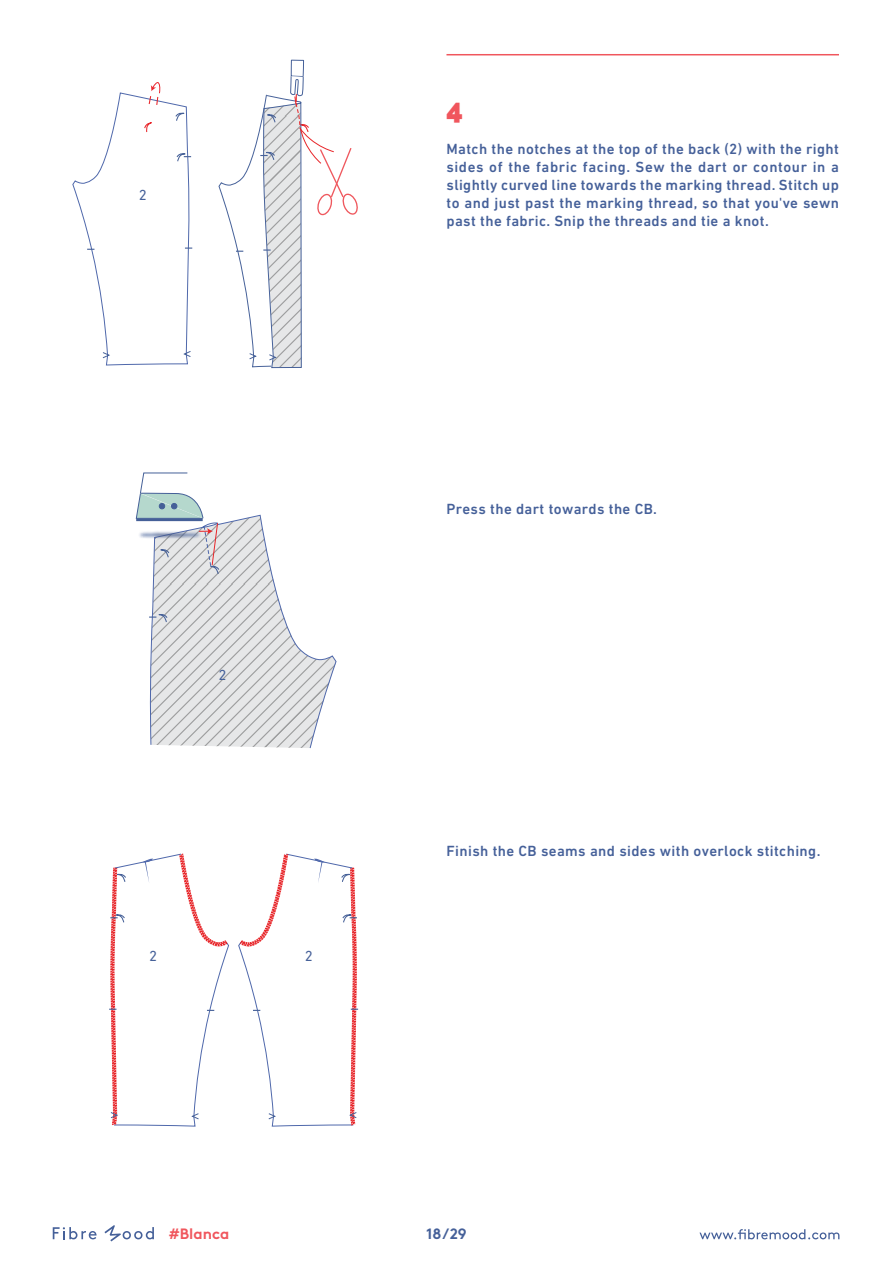
<style>
.page{position:relative;width:893px;height:1263px;background:#fff}
.page>*{position:absolute;margin:0;border:0;box-sizing:border-box;transform-origin:0 0}
.t1{font:900 28.5px "Raleway";color:#f0565d}
.t2{font:500 15px/18px "DIN Next LT Pro";letter-spacing:.025em;color:#456099;text-align:justify}
.t3{font:700 15px "Brown";color:#f0565d}
.t4{font:700 15px "Brown";color:#456099}
.t5{font:14.85px "DIN Next LT Pro";color:#466199}
</style>
<div class="page">
<svg style="left:699px;top:1229px;width:140px;height:10px"></svg>
<svg style="left:53px;top:1227px;width:44px;height:12px"></svg>
<svg style="left:104px;top:1225px;width:50px;height:16px"></svg>
<hr style="left:446px;top:54px;width:393px;height:1px;background:#f0565d">
<svg style="left:218px;top:59px;width:140px;height:310px"></svg>
<svg style="left:72px;top:82px;width:120px;height:284px"></svg>
<svg style="left:136px;top:472px;width:201px;height:277px"></svg>
<svg style="left:238px;top:853px;width:120px;height:274px"></svg>
<svg style="left:109px;top:853px;width:120px;height:274px"></svg>
<p class="t5" style="left:139px;top:186px;width:10px">2</p>
<p class="t5" style="left:218px;top:666px;width:10px">2</p>
<p class="t5" style="left:149px;top:947px;width:10px">2</p>
<p class="t5" style="left:305px;top:947px;width:10px">2</p>
<h1 class="t1" style="left:446px;top:93px;width:18px">4</h1>
<p class="t2" style="left:446px;top:140px;width:394px">Match the notches at the top of the back (2) with the right sides of the fabric facing. Sew the dart or contour in a slightly curved line towards the marking thread. Stitch up to and just past the marking thread, so that you've sewn past the fabric. Snip the threads and tie a knot.</p>
<p class="t2" style="left:446px;top:500px;width:212px">Press the dart towards the CB.</p>
<p class="t2" style="left:446px;top:842px;width:375px">Finish the CB seams and sides with overlock stitching.</p>
<p class="t3" style="left:169px;top:1222px;width:62px">#Blanca</p>
<p class="t4" style="left:426px;top:1221px;width:42px">18/29</p>
</div>
